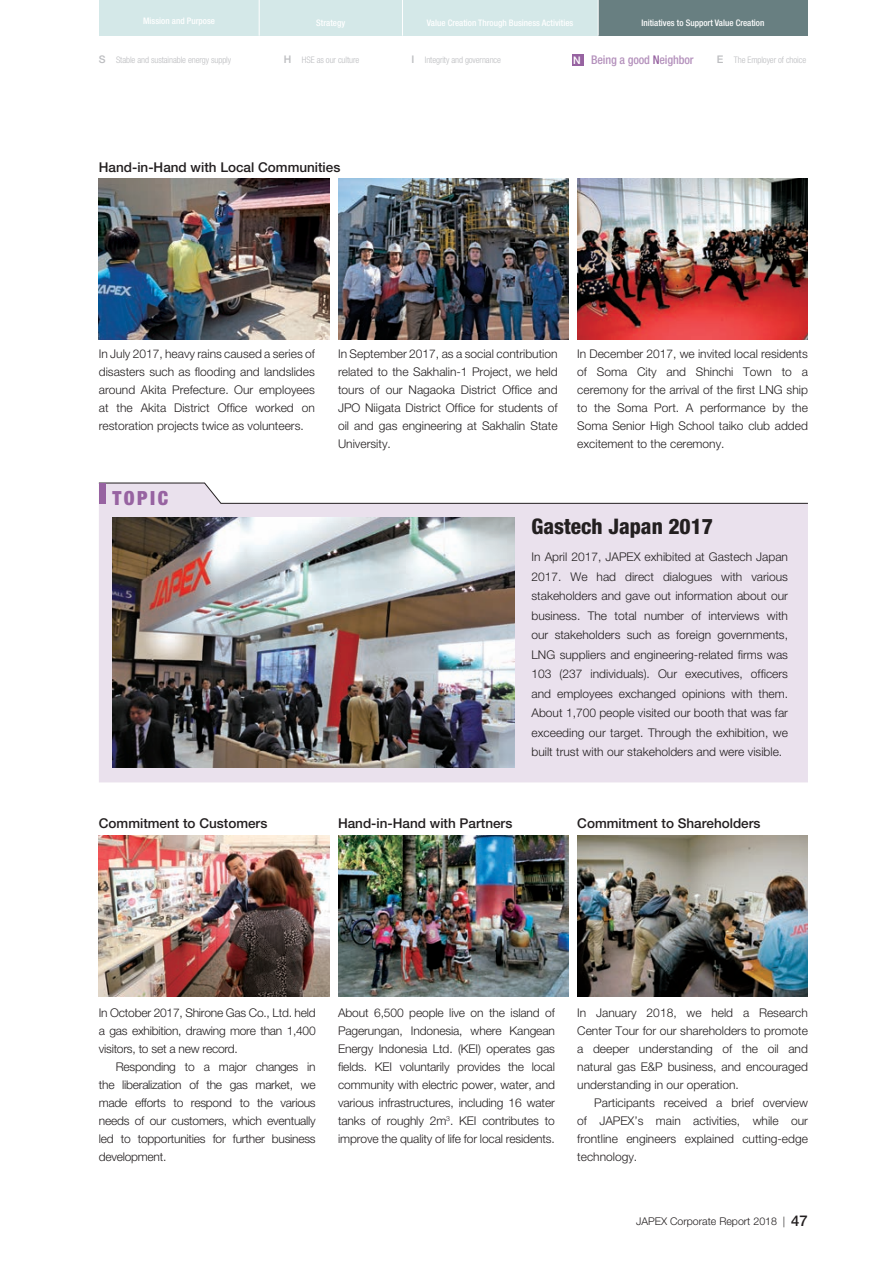
<style>
.page{position:relative;width:893px;height:1263px;background:#fff}
.page>*{position:absolute;margin:0;border:0;box-sizing:border-box;transform-origin:0 0}
.t1{font:800 condensed 21.45px "Helvetica Neue LT Std";color:#231f20}
.t2{font:900 condensed 19.5px "Helvetica Neue LT Std";letter-spacing:.13em;color:#9763a1}
.t3{font:500 13.5px "Helvetica Neue LT Std";color:#231f20}
.t4{font:300 12px/18px "Helvetica Neue LT Std";color:#231f20;text-align:justify}
.t5{font:500 condensed 12px "Helvetica Neue LT Std";letter-spacing:-.01em;color:#b491bc}
.t6{font:300 10.65px "Helvetica Neue LT Std";color:#231f20}
.t7{font:500 condensed 9px "Helvetica Neue LT Std";color:#fff}
.t8{font:300 condensed 9px "Helvetica Neue LT Std";letter-spacing:-.01em;color:#bcbdc0}
.s1{font-weight:500;font-stretch:normal;font-size:10.5px}
.s2{font-stretch:normal;font-size:10.5px;color:#fff}
.s3{color:#9763a1}
.s4{font-weight:500;font-size:14.85px}
</style>
<div class="page">
<div style="left:99px;top:504px;width:709px;height:278px;background:#eae1ed"></div>
<svg style="left:98px;top:483px;width:710px;height:21px"></svg>
<div style="left:99px;top:483px;width:7px;height:20px;background:#9763a1"></div>
<img style="left:112px;top:518px;width:402px;height:249px">
<img style="left:99px;top:179px;width:231px;height:161px">
<img style="left:99px;top:835px;width:231px;height:162px">
<img style="left:338px;top:179px;width:231px;height:161px">
<img style="left:338px;top:835px;width:231px;height:162px">
<img style="left:577px;top:179px;width:231px;height:161px">
<img style="left:577px;top:835px;width:231px;height:162px">
<div style="left:598px;top:0;width:210px;height:36px;background:#687f81"></div>
<div style="left:99px;top:0;width:160px;height:36px;background:#d4e8e8"></div>
<div style="left:259px;top:0;width:143px;height:36px;background:#d4e8e8"></div>
<hr style="left:259px;top:0;width:1px;height:36px;background:#fff">
<div style="left:402px;top:0;width:196px;height:36px;background:#d4e8e8"></div>
<hr style="left:402px;top:0;width:1px;height:36px;background:#fff">
<hr style="left:598px;top:0;width:1px;height:36px;background:#fff">
<div style="left:572px;top:54px;width:11px;height:12px;background:#9763a1"></div>
<p class="t7" style="left:143px;top:16px;width:73px">Mission and Purpose</p>
<p class="t7" style="left:316px;top:17px;width:30px">Strategy</p>
<p class="t7" style="left:427px;top:18px;width:148px">Value Creation Through Business Activities</p>
<p class="t7" style="left:641px;top:18px;width:125px">Initiatives to Support Value Creation</p>
<p class="t8" style="left:99px;top:55px;width:134px"><span class="s1">S</span> Stable and sustainable energy supply</p>
<p class="t8" style="left:284px;top:55px;width:77px"><span class="s1">H</span> HSE as our culture</p>
<p class="t8" style="left:411px;top:55px;width:91px"><span class="s1">I</span> Integrity and governance</p>
<p class="t5" style="left:573px;top:53px;width:122px"><span class="s2">N</span> Being a good <span class="s3">N</span>eighbor</p>
<p class="t8" style="left:717px;top:54px;width:91px"><span class="s1">E</span> The Employer of choice</p>
<p class="t3" style="left:99px;top:159px;width:243px">Hand-in-Hand with Local Communities</p>
<p class="t4" style="left:99px;top:345px;width:218px">In July 2017, heavy rains caused a series of disasters such as flooding and landslides around Akita Prefecture. Our employees at the Akita District Office worked on restoration projects twice as volunteers.</p>
<h2 class="t2" style="left:112px;top:486px;width:58px">TOPIC</h2>
<p class="t4" style="left:338px;top:345px;width:221px">In September 2017, as a social contribution related to the Sakhalin-1 Project, we held tours of our Nagaoka District Office and JPO Niigata District Office for students of oil and gas engineering at Sakhalin State University.</p>
<p class="t4" style="left:577px;top:345px;width:232px">In December 2017, we invited local residents of Soma City and Shinchi Town to a ceremony for the arrival of the first LNG ship to the Soma Port. A performance by the Soma Senior High School taiko club added excitement to the ceremony.</p>
<h1 class="t1" style="left:531px;top:513px;width:183px">Gastech Japan 2017</h1>
<p class="t4" style="left:531px;top:547px;width:258px;line-height:19.5px">In April 2017, JAPEX exhibited at Gastech Japan 2017. We had direct dialogues with various stakeholders and gave out information about our business. The total number of interviews with our stakeholders such as foreign governments, LNG suppliers and engineering-related firms was 103 (237 individuals). Our executives, officers and employees exchanged opinions with them.<br>About 1,700 people visited our booth that was far exceeding our target. Through the exhibition, we built trust with our stakeholders and were visible.</p>
<p class="t3" style="left:99px;top:815px;width:170px">Commitment to Customers</p>
<p class="t3" style="left:338px;top:815px;width:176px">Hand-in-Hand with Partners</p>
<p class="t3" style="left:577px;top:815px;width:185px">Commitment to Shareholders</p>
<p class="t4" style="left:99px;top:1003px;width:218px">In October 2017, Shirone Gas Co., Ltd. held a gas exhibition, drawing more than 1,400 visitors, to set a new record.</p>
<p class="t4" style="left:99px;top:1057px;width:218px;text-indent:17px">Responding to a major changes in the liberalization of the gas market, we made efforts to respond to the various needs of our customers, which eventually led to topportunities for further business development.</p>
<p class="t4" style="left:338px;top:1003px;width:218px">About 6,500 people live on the island of Pagerungan, Indonesia, where Kangean Energy Indonesia Ltd. (KEI) operates gas fields. KEI voluntarily provides the local community with electric power, water, and various infrastructures, including 16 water tanks of roughly 2m<sup>3</sup>. KEI contributes to improve the quality of life for local residents.</p>
<p class="t4" style="left:577px;top:1003px;width:232px">In January 2018, we held a Research Center Tour for our shareholders to promote a deeper understanding of the oil and natural gas E&amp;P business, and encouraged understanding in our operation.</p>
<p class="t4" style="left:577px;top:1093px;width:232px;text-indent:17px">Participants received a brief overview of JAPEX’s main activities, while our frontline engineers explained cutting-edge technology.</p>
<p class="t6" style="left:636px;top:1215px;width:173px">JAPEX Corporate Report 2018 | <span class="s4">47</span></p>
</div>
